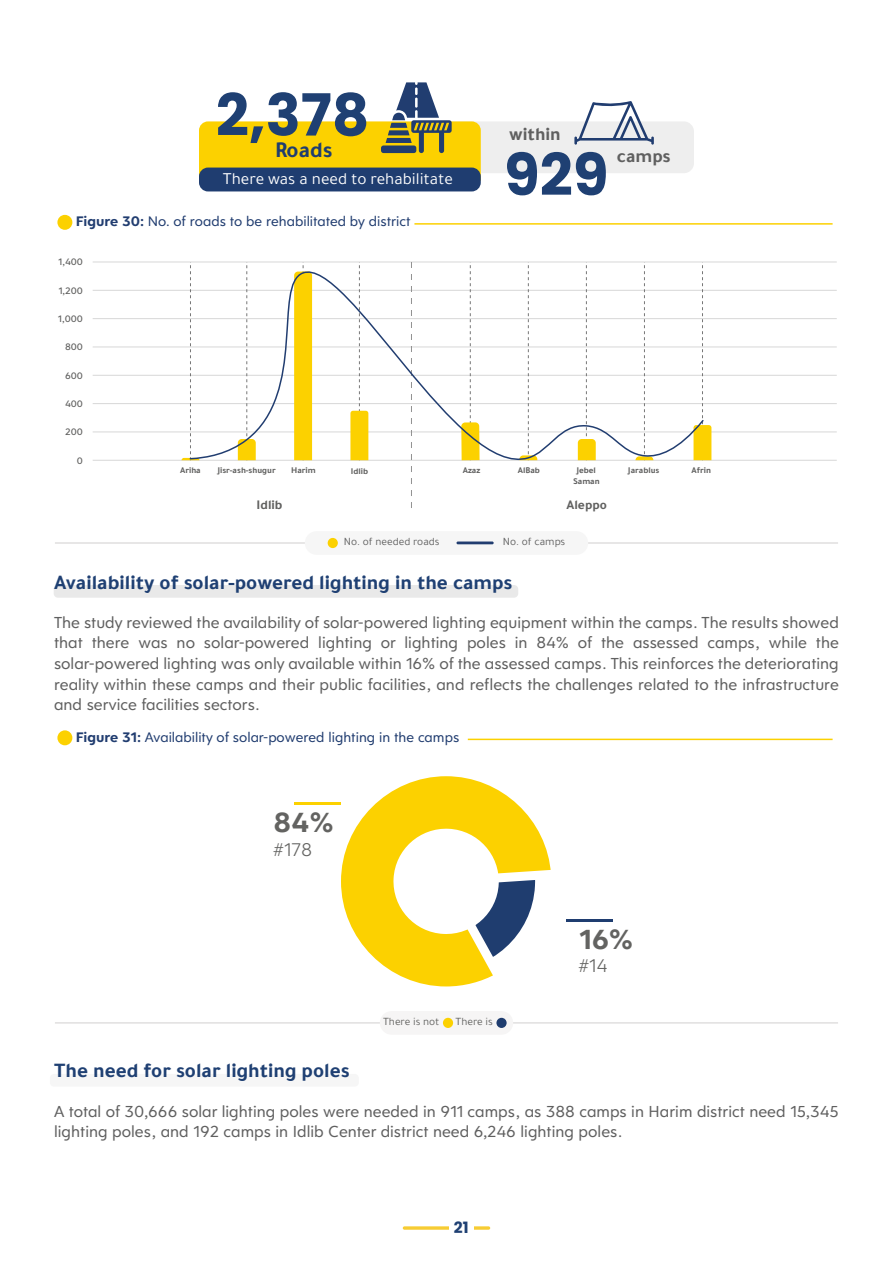
<style>
.page{position:relative;width:893px;height:1263px;background:#fff}
.page>*{position:absolute;margin:0;border:0;box-sizing:border-box;transform-origin:0 0}
.t1{font:700 58.05px "Poppins";color:#1f4073}
.t2{font:700 30px "Clarika Geometric";color:#636361}
.t3{font:700 22.8px "Tajawal";color:#1f3d70}
.t4{font:700 21px "Tajawal";color:#1f4073}
.t5{font:300 19.95px "Clarika Geometric";color:#636361}
.t6{font:700 19.05px "Tajawal";color:#606060}
.t7{font:17.25px/20.7px "Clarika Geometric";color:#606060;text-align:justify}
.t8{font:17.1px "Tajawal";color:#fff}
.t9{font:700 15.6px "Poppins";color:#1f4073}
.t10{font:15px "Clarika Geometric";color:#213d70}
.t11{font:700 13.5px "Tajawal";color:#616160}
.t12{font:11.4px "Tajawal";color:#606060}
.t13{font:11.4px "Tajawal";color:#626260}
.t14{font:500 10.2px "Clarika Geometric";color:#616160}
.t15{font:700 9px "Tajawal";color:#616160}
.t16{font:700 9px "Tajawal";color:#606060}
.s1{font-weight:700}
</style>
<div class="page">
<div style="left:416px;top:121px;width:278px;height:52px;background:#eee;border-radius:10px"></div>
<div style="left:199px;top:168px;width:282px;height:23px;background:#1f3d70;border-radius:9px"></div>
<svg style="left:574px;top:101px;width:80px;height:44px"></svg>
<svg style="left:199px;top:82px;width:282px;height:99px"></svg>
<hr style="left:93px;top:460px;width:744px;height:1px;background:#d7d7d7">
<hr style="left:93px;top:262px;width:744px;height:1px;background:#d7d7d7">
<hr style="left:93px;top:290px;width:744px;height:1px;background:#d7d7d7">
<hr style="left:93px;top:318px;width:744px;height:1px;background:#d7d7d7">
<hr style="left:93px;top:347px;width:744px;height:1px;background:#d7d7d7">
<hr style="left:93px;top:375px;width:744px;height:1px;background:#d7d7d7">
<hr style="left:93px;top:403px;width:744px;height:1px;background:#d7d7d7">
<hr style="left:93px;top:432px;width:744px;height:1px;background:#d7d7d7">
<svg style="left:182px;top:262px;width:7px;height:198px"></svg>
<svg style="left:705px;top:262px;width:6px;height:198px"></svg>
<svg style="left:411px;top:479px;width:1px;height:29px"></svg>
<svg style="left:189px;top:261px;width:516px;height:218px"></svg>
<div style="left:54px;top:585px;width:464px;height:13px;background:#e9e9e9;border-radius:4px"></div>
<hr style="left:566px;top:919px;width:47px;height:2px;background:#1f3d70">
<svg style="left:327px;top:776px;width:224px;height:211px"></svg>
<svg style="left:347px;top:782px;width:198px;height:202px"></svg>
<hr style="left:294px;top:802px;width:47px;height:2px;background:#fcd100">
<hr style="left:55px;top:1022px;width:783px;height:2px;background:#e0dfdf">
<div style="left:380px;top:1011px;width:133px;height:24px;background:#f6f5f5;border-radius:12px"></div>
<div style="left:50px;top:1074px;width:309px;height:13px;background:#f6f6f6;border-radius:4px"></div>
<svg style="left:403px;top:1226px;width:87px;height:4px"></svg>
<div style="left:449px;top:1218px;width:25px;height:19px;background:#fff"></div>
<div style="left:57px;top:215px;width:15px;height:15px;background:#fcd100;border-radius:50%"></div>
<hr style="left:414px;top:223px;width:419px;height:2px;background:#fcd100">
<div style="left:57px;top:730px;width:15px;height:15px;background:#fcd100;border-radius:50%"></div>
<hr style="left:468px;top:739px;width:365px;height:1px;background:#fcd100">
<div style="left:496px;top:1018px;width:11px;height:10px;background:#1f3d6f;border-radius:50%"></div>
<div style="left:443px;top:1018px;width:10px;height:10px;background:#fcd100;border-radius:50%"></div>
<hr style="left:55px;top:542px;width:783px;height:2px;background:#e0dfdf">
<div style="left:305px;top:531px;width:283px;height:24px;background:#f6f6f6;border-radius:12px"></div>
<div style="left:328px;top:538px;width:10px;height:10px;background:#fcd100;border-radius:50%"></div>
<hr style="left:456px;top:541px;width:38px;height:3px;background:#213d70">
<h1 class="t1" style="left:216px;top:82px;width:155px">2,378</h1>
<h3 class="t3" style="left:275px;top:133px;width:59px">Roads</h3>
<p class="t8" style="left:223px;top:167px;width:231px">There was a need to rehabilitate</p>
<p class="t10" style="left:76px;top:212px;width:336px"><span class="s1">Figure 30:</span> No. of roads to be rehabilitated by district</p>
<p class="t14" style="left:58px;top:255px;width:26px">1,400</p>
<p class="t14" style="left:58px;top:284px;width:26px">1,200</p>
<p class="t14" style="left:58px;top:312px;width:27px">1,000</p>
<p class="t14" style="left:65px;top:340px;width:20px">800</p>
<p class="t14" style="left:65px;top:369px;width:19px">600</p>
<p class="t14" style="left:65px;top:397px;width:20px">400</p>
<p class="t14" style="left:65px;top:425px;width:19px">200</p>
<p class="t14" style="left:77px;top:454px;width:8px">0</p>
<p class="t6" style="left:509px;top:119px;width:53px">within</p>
<h1 class="t1" style="left:504px;top:141px;width:106px">929</h1>
<p class="t6" style="left:617px;top:142px;width:55px">camps</p>
<p class="t15" style="left:180px;top:464px;width:22px">Ariha</p>
<p class="t15" style="left:218px;top:464px;width:60px">Jisr-ash-shugur</p>
<p class="t15" style="left:291px;top:464px;width:26px">Harim</p>
<p class="t15" style="left:351px;top:464px;width:19px">Idlib</p>
<p class="t15" style="left:463px;top:464px;width:19px">Azaz</p>
<p class="t15" style="left:518px;top:464px;width:24px">AlBab</p>
<p class="t16" style="left:577px;top:464px;width:21px">Jebel</p>
<p class="t15" style="left:628px;top:464px;width:33px">Jarablus</p>
<p class="t15" style="left:691px;top:464px;width:21px">Afrin</p>
<p class="t16" style="left:573px;top:474px;width:28px">Saman</p>
<p class="t11" style="left:257px;top:494px;width:27px">Idlib</p>
<p class="t11" style="left:566px;top:494px;width:42px">Aleppo</p>
<p class="t12" style="left:344px;top:534px;width:97px">No. of needed roads</p>
<p class="t12" style="left:503px;top:534px;width:64px">No. of camps</p>
<p class="t4" style="left:54px;top:567px;width:460px">Availability of solar-powered lighting in the camps</p>
<p class="t7" style="left:54px;top:611px;width:786px">The study reviewed the availability of solar-powered lighting equipment within the camps. The results showed that there was no solar-powered lighting or lighting poles in 84% of the assessed camps, while the solar-powered lighting was only available within 16% of the assessed camps. This reinforces the deteriorating reality within these camps and their public facilities, and reflects the challenges related to the infrastructure and service facilities sectors.</p>
<p class="t10" style="left:76px;top:727px;width:385px"><span class="s1">Figure 31:</span> Availability of solar-powered lighting in the camps</p>
<h2 class="t2" style="left:274px;top:802px;width:62px">84%</h2>
<p class="t5" style="left:274px;top:837px;width:40px">#178</p>
<p class="t13" style="left:383px;top:1014px;width:58px">There is not</p>
<p class="t13" style="left:455px;top:1014px;width:39px">There is</p>
<h2 class="t2" style="left:579px;top:919px;width:56px">16%</h2>
<p class="t5" style="left:579px;top:953px;width:30px">#14</p>
<p class="t4" style="left:54px;top:1054px;width:297px">The need for solar lighting poles</p>
<p class="t7" style="left:54px;top:1100px;width:786px">A total of 30,666 solar lighting poles were needed in 911 camps, as 388 camps in Harim district need 15,345 lighting poles, and 192 camps in Idlib Center district need 6,246 lighting poles.</p>
<p class="t9" style="left:454px;top:1218px;width:16px">21</p>
</div>
